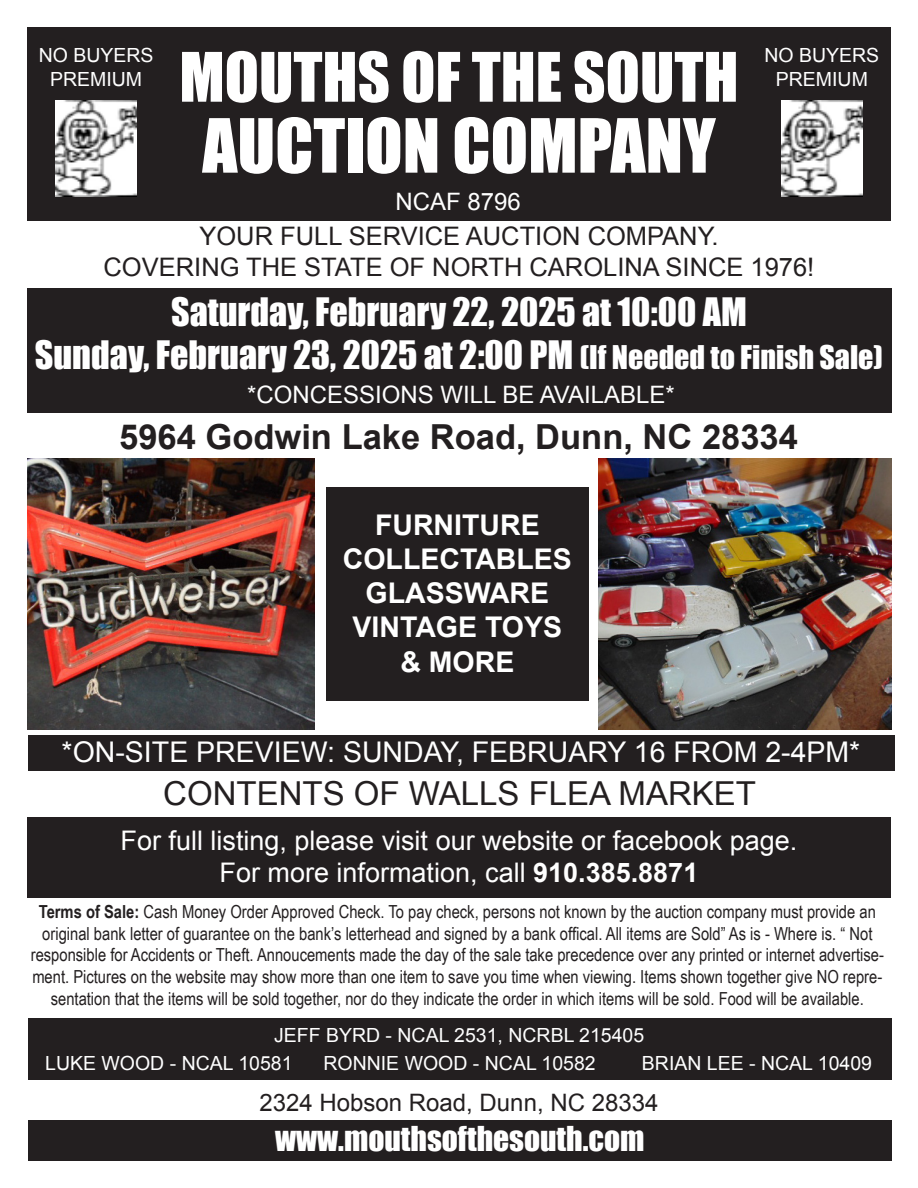
<style>
.page{position:relative;width:918px;height:1188px;background:#fff}
.page>*{position:absolute;margin:0;border:0;box-sizing:border-box;transform-origin:0 0}
.t1{font:69px "Impact";color:#fff}
.t2{font:63px "Impact";color:#fff}
.t3{font:36px "Impact";color:#fff}
.t4{font:700 34.5px "Arial";color:#231f20}
.t5{font:33px "Arial";color:#231f20}
.t6{font:31.5px "Impact";color:#fff}
.t7{font:700 28.5px "Arial";color:#fff}
.t8{font:28.5px "Arial";color:#fff}
.t9{font:27px "Arial";color:#fff}
.t10{font:25.5px "Arial";color:#231f20}
.t11{font:24px "Arial";color:#fff}
.t12{font:24px "Arial";color:#231f20}
.t13{font:19.5px/23.4px "Arial";color:#fff;text-align:center}
.t14{font:18px/21.6px "Arial Narrow";color:#231f20;text-align:center}
.s1{font-size:30px}
.s2{font-weight:700}
</style>
<div class="page">
<div style="left:27px;top:817px;width:864px;height:81px;background:#231f20"></div>
<div style="left:28px;top:1120px;width:864px;height:41px;background:#231f20"></div>
<div style="left:27px;top:288px;width:865px;height:124px;background:#231f20"></div>
<div style="left:27px;top:27px;width:864px;height:193px;background:#231f20"></div>
<img style="left:56px;top:100px;width:81px;height:97px">
<img style="left:781px;top:100px;width:81px;height:97px">
<img style="left:27px;top:458px;width:288px;height:272px">
<div style="left:326px;top:487px;width:262px;height:214px;background:#231f20"></div>
<img style="left:599px;top:458px;width:292px;height:272px">
<div style="left:28px;top:735px;width:866px;height:36px;background:#231f20"></div>
<div style="left:28px;top:1018px;width:863px;height:62px;background:#231f20"></div>
<p class="t13" style="left:39px;top:44px;width:116px">NO BUYERS<br>PREMIUM</p>
<p class="t13" style="left:764px;top:44px;width:116px">NO BUYERS</p>
<p class="t2" style="left:179px;top:28px;width:560px">MOUTHS OF THE SOUTH</p>
<p class="t13" style="left:776px;top:67px;width:94px">PREMIUM</p>
<p class="t1" style="left:202px;top:92px;width:515px">AUCTION COMPANY</p>
<p class="t11" style="left:395px;top:186px;width:127px">NCAF 8796</p>
<p class="t10" style="left:199px;top:220px;width:521px">YOUR FULL SERVICE AUCTION COMPANY.</p>
<p class="t10" style="left:104px;top:250px;width:712px">COVERING THE STATE OF NORTH CAROLINA SINCE 1976!</p>
<p class="t3" style="left:171px;top:284px;width:577px">Saturday, February 22, 2025 at 10:00 AM</p>
<p class="t3" style="left:35px;top:327px;width:850px">Sunday, February 23, 2025 at 2:00 PM <span class="s1">(If Needed to Finish Sale)</span></p>
<p class="t11" style="left:247px;top:379px;width:429px">*CONCESSIONS WILL BE AVAILABLE*</p>
<p class="t4" style="left:119px;top:414px;width:680px">5964 Godwin Lake Road, Dunn, NC 28334</p>
<p class="t7" style="left:375px;top:506px;width:166px">FURNITURE</p>
<p class="t7" style="left:343px;top:540px;width:231px">COLLECTABLES</p>
<p class="t7" style="left:366px;top:574px;width:185px">GLASSWARE</p>
<p class="t7" style="left:353px;top:609px;width:211px">VINTAGE TOYS</p>
<p class="t7" style="left:400px;top:643px;width:115px">&amp; MORE</p>
<p class="t8" style="left:62px;top:733px;width:800px">*ON-SITE PREVIEW: SUNDAY, FEBRUARY 16 FROM 2-4PM*</p>
<p class="t5" style="left:163px;top:772px;width:594px">CONTENTS OF WALLS FLEA MARKET</p>
<p class="t9" style="left:121px;top:823px;width:678px">For full listing, please visit our website or facebook page.</p>
<p class="t9" style="left:220px;top:855px;width:480px">For more information, call <span class="s2">910.385.8871</span></p>
<p class="t14" style="left:31px;top:900px;width:855px"><span class="s2">Terms of Sale:</span> Cash Money Order Approved Check. To pay check, persons not known by the auction company must provide an original bank letter of guarantee on the bank’s letterhead and signed by a bank offical. All items are Sold” As is - Where is. “ Not responsible for Accidents or Theft. Annoucements made the day of the sale take precedence over any printed or internet advertise&shy;ment. Pictures on the website may show more than one item to save you time when viewing. Items shown together give NO repre&shy;sentation that the items will be sold together, nor do they indicate the order in which items will be sold. Food will be available.</p>
<p class="t13" style="left:274px;top:1024px;width:372px">JEFF BYRD - NCAL 2531, NCRBL 215405</p>
<p class="t13" style="left:45px;top:1051px;width:249px">LUKE WOOD - NCAL 10581</p>
<p class="t13" style="left:323px;top:1051px;width:274px">RONNIE WOOD - NCAL 10582</p>
<p class="t13" style="left:642px;top:1051px;width:232px">BRIAN LEE - NCAL 10409</p>
<p class="t12" style="left:260px;top:1087px;width:400px">2324 Hobson Road, Dunn, NC 28334</p>
<p class="t6" style="left:275px;top:1114px;width:371px">www.mouthsofthesouth.com</p>
</div>
